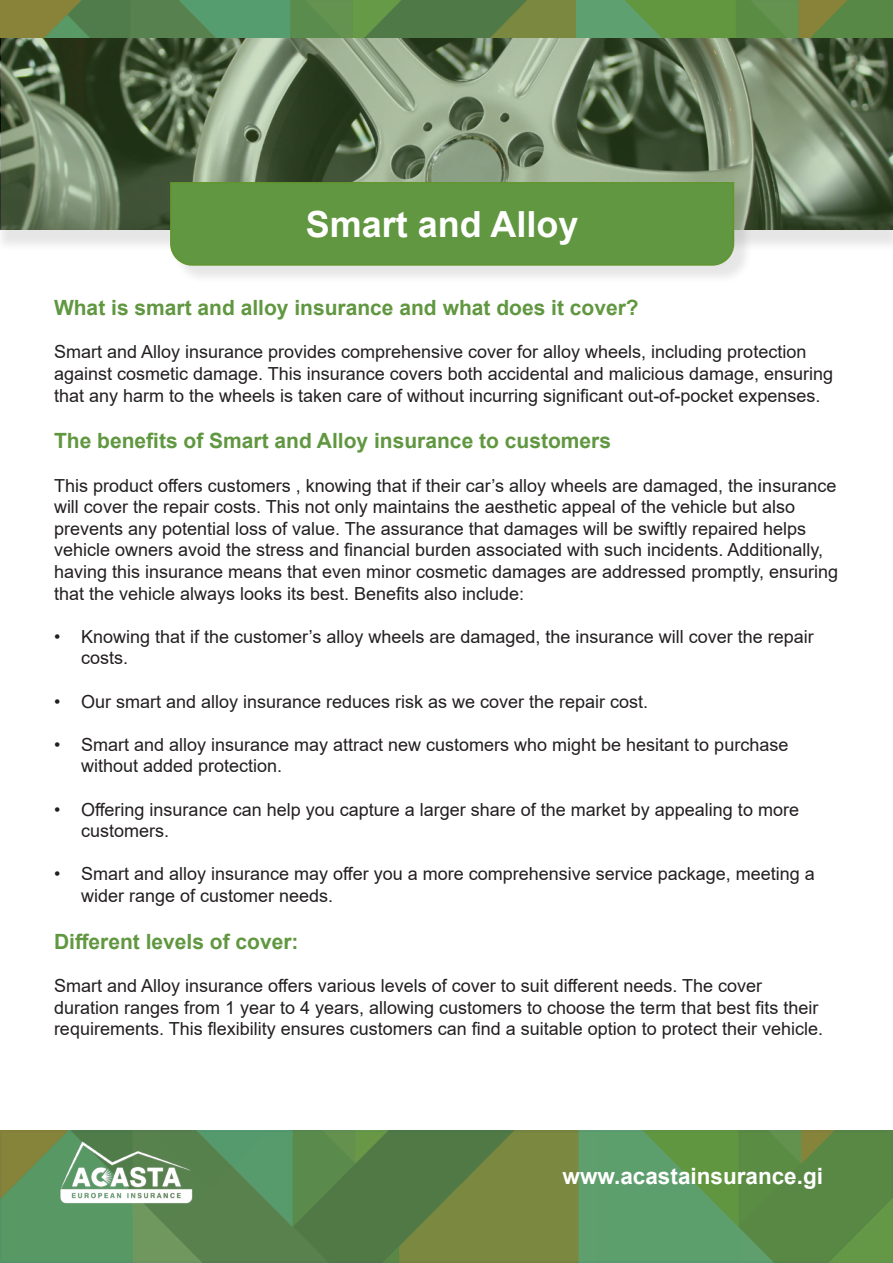
<style>
.page{position:relative;width:893px;height:1263px;background:#fff}
.page>*{position:absolute;margin:0;border:0;box-sizing:border-box;transform-origin:0 0}
.t1{font:700 36px "Arial";color:#fff}
.t2{font:700 22.5px "Arial";color:#fff}
.t3{font:700 21px "Arial";color:#609740}
.t4{font:18px/21.6px "Arial";color:#231f20}
</style>
<div class="page">
<img style="left:0;top:0;width:893px;height:45px">
<img style="left:3px;top:1133px;width:887px;height:127px">
<img style="left:54px;top:1130px;width:149px;height:79px">
<div style="left:0;top:45px;width:893px;height:208px;background:#231f20;opacity:.11"></div>
<svg style="left:1px;top:38px;width:891px;height:192px;background:#6a7b5f"></svg>
<div style="left:172px;top:184px;width:581px;height:100px;background:#231f20;opacity:.11"></div>
<svg style="left:169px;top:181px;width:566px;height:85px;background:#619741"></svg>
<p class="t1" style="left:306px;top:199px;width:274px">Smart and Alloy</p>
<p class="t3" style="left:54px;top:293px;width:586px">What is smart and alloy insurance and what does it cover?</p>
<p class="t4" style="left:54px;top:341px;width:781px">Smart and Alloy insurance provides comprehensive cover for alloy wheels, including protection against cosmetic damage. This insurance covers both accidental and malicious damage, ensuring that any harm to the wheels is taken care of without incurring significant out-of-pocket expenses.</p>
<p class="t3" style="left:54px;top:426px;width:559px">The benefits of Smart and Alloy insurance to customers</p>
<p class="t4" style="left:54px;top:474px;width:786px">This product offers customers , knowing that if their car’s alloy wheels are damaged, the insurance will cover the repair costs. This not only maintains the aesthetic appeal of the vehicle but also prevents any potential loss of value. The assurance that damages will be swiftly repaired helps vehicle owners avoid the stress and financial burden associated with such incidents. Additionally, having this insurance means that even minor cosmetic damages are addressed promptly, ensuring that the vehicle always looks its best. Benefits also include:</p>
<p class="t4" style="left:81px;top:625px;width:734px;text-indent:-27px">• Knowing that if the customer’s alloy wheels are damaged, the insurance will cover the repair costs.</p>
<p class="t4" style="left:54px;top:690px;width:596px">• Our smart and alloy insurance reduces risk as we cover the repair cost.</p>
<p class="t4" style="left:81px;top:733px;width:709px;text-indent:-27px">• Smart and alloy insurance may attract new customers who might be hesitant to purchase without added protection.</p>
<p class="t4" style="left:81px;top:798px;width:719px;text-indent:-27px">• Offering insurance can help you capture a larger share of the market by appealing to more customers.</p>
<p class="t4" style="left:81px;top:863px;width:735px;text-indent:-27px">• Smart and alloy insurance may offer you a more comprehensive service package, meeting a wider range of customer needs.</p>
<p class="t3" style="left:54px;top:926px;width:246px">Different levels of cover:</p>
<p class="t4" style="left:54px;top:975px;width:770px">Smart and Alloy insurance offers various levels of cover to suit different needs. The cover duration ranges from 1 year to 4 years, allowing customers to choose the term that best fits their requirements. This flexibility ensures customers can find a suitable option to protect their vehicle.</p>
<p class="t2" style="left:562px;top:1160px;width:262px">www.acastainsurance.gi</p>
</div>
